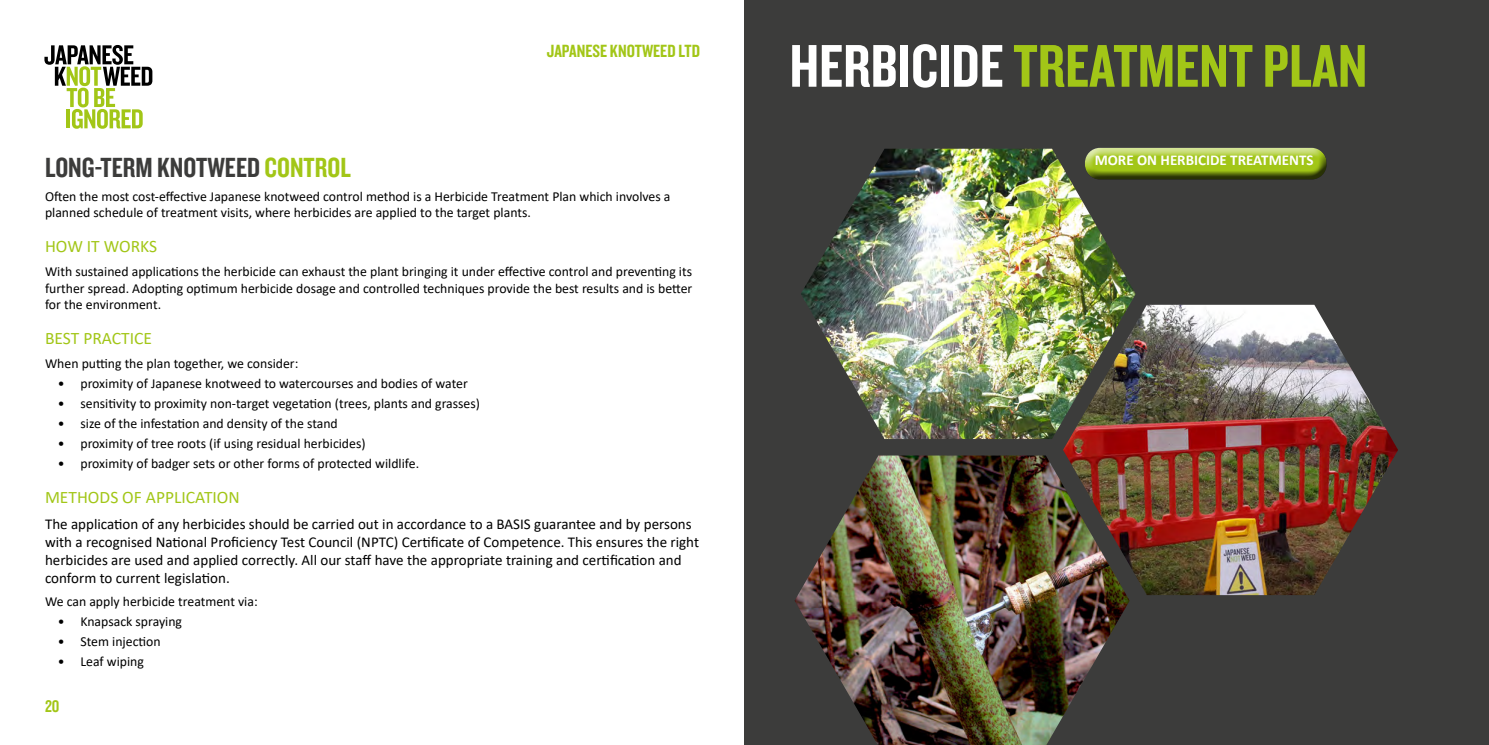
<style>
.page{position:relative;width:1489px;height:745px;background:#fff}
.page>*{position:absolute;margin:0;border:0;box-sizing:border-box;transform-origin:0 0}
.t1{font:62.5px "Knockout HTF49 Liteweight";color:#a2c617}
.t2{font:28.75px "Knockout HTF49 Liteweight";color:#3c3c3b}
.t3{font:18.38px "Knockout HTF49 Liteweight";color:#a2c617}
.t4{font:17.5px "Calibri";color:#a2c617}
.t5{font:17.5px "Knockout HTF49 Liteweight";color:#a2c617}
.t6{font:15px/18px "Calibri";color:#000}
.t7{font:700 15px "Calibri";color:#fff}
.t8{font:13.75px/16.5px "Calibri";color:#000}
.s1{color:#a2c617}
.s2{color:#fff}
</style>
<div class="page">
<svg style="left:44px;top:45px;width:109px;height:84px"></svg>
<div style="left:744px;top:0;width:744px;height:744px;background:#3c3c3b"></div>
<img style="left:801px;top:149px;width:334px;height:290px">
<img style="left:1062px;top:304px;width:335px;height:290px">
<img style="left:794px;top:455px;width:335px;height:289px">
<div style="left:1075px;top:139px;width:256px;height:38px;background:#fff;opacity:.75"></div>
<div style="left:1079px;top:149px;width:256px;height:31px;background:#000;opacity:.75"></div>
<h3 class="t3" style="left:547px;top:42px;width:155px">JAPANESE KNOTWEED LTD</h3>
<h2 class="t2" style="left:45px;top:153px;width:307px">LONG-TERM KNOTWEED <span class="s1">CONTROL</span></h2>
<p class="t8" style="left:45px;top:187px;width:627px">Often the most cost-effective Japanese knotweed control method is a Herbicide Treatment Plan which involves a planned schedule of treatment visits, where herbicides are applied to the target plants.</p>
<p class="t4" style="left:45px;top:234px;width:114px">HOW IT WORKS</p>
<p class="t8" style="left:45px;top:263px;width:649px;text-align:justify">With sustained applications the herbicide can exhaust the plant bringing it under effective control and preventing its further spread. Adopting optimum herbicide dosage and controlled techniques provide the best results and is better for the environment.</p>
<p class="t4" style="left:45px;top:326px;width:109px">BEST PRACTICE</p>
<p class="t8" style="left:45px;top:354px;width:255px">When putting the plan together, we consider:</p>
<p class="t8" style="left:58px;top:374px;width:411px">• proximity of Japanese knotweed to watercourses and bodies of water</p>
<p class="t8" style="left:58px;top:394px;width:423px">• sensitivity to proximity non-target vegetation (trees, plants and grasses)</p>
<p class="t8" style="left:58px;top:414px;width:281px">• size of the infestation and density of the stand</p>
<p class="t8" style="left:58px;top:434px;width:309px">• proximity of tree roots (if using residual herbicides)</p>
<p class="t8" style="left:58px;top:455px;width:362px">• proximity of badger sets or other forms of protected wildlife.</p>
<p class="t4" style="left:45px;top:485px;width:196px">METHODS OF APPLICATION</p>
<p class="t6" style="left:45px;top:514px;width:655px">The application of any herbicides should be carried out in accordance to a BASIS guarantee and by persons with a recognised National Proficiency Test Council (NPTC) Certificate of Competence. This ensures the right herbicides are used and applied correctly. All our staff have the appropriate training and certification and conform to current legislation.</p>
<p class="t8" style="left:45px;top:592px;width:214px">We can apply herbicide treatment via:</p>
<p class="t8" style="left:58px;top:612px;width:126px">• Knapsack spraying</p>
<p class="t8" style="left:58px;top:632px;width:104px">• Stem injection</p>
<p class="t8" style="left:58px;top:652px;width:87px">• Leaf wiping</p>
<p class="t5" style="left:45px;top:696px;width:16px">20</p>
<h1 class="t1" style="left:789px;top:34px;width:579px"><span class="s2">HERBICIDE</span> TREATMENT PLAN</h1>
<p class="t7" style="left:1094px;top:149px;width:220px">MORE ON HERBICIDE TREATMENTS</p>
</div>
